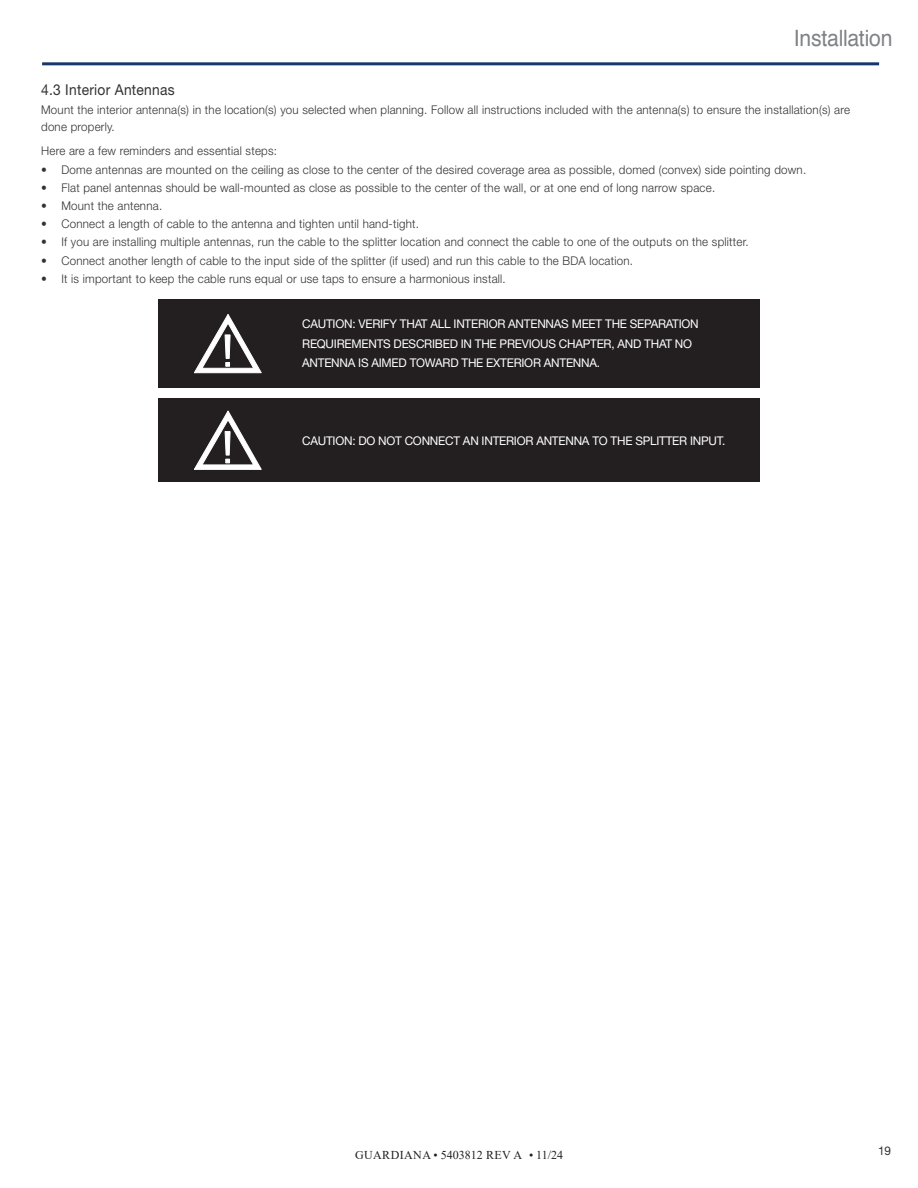
<style>
.page{position:relative;width:918px;height:1188px;background:#fff}
.page>*{position:absolute;margin:0;border:0;box-sizing:border-box;transform-origin:0 0}
.t1{font:22.5px "Helvetica";letter-spacing:-.01em;color:#808285;scale:.94 1}
.sub-chapter{font:15px "Helvetica Neue LT Std";letter-spacing:.02em;color:#333233;scale:.92 1}
.Body_Text_-_Left{font:300 12px/16.5px "Helvetica Neue LT Std";letter-spacing:.02em;color:#333233;scale:.96 1}
.t2{font:12px/19.5px "Helvetica Neue LT Std";letter-spacing:-.02em;color:#fff}
.t3{font:12px "Times New Roman";letter-spacing:.035em;color:#231f20}
.t4{font:12px "Helvetica Neue LT Std";color:#333233}
</style>
<div class="page">
<hr style="left:42px;top:62px;width:837px;height:3px;background:#183668">
<div style="left:159px;top:299px;width:601px;height:89px;background:#231f20"></div>
<svg style="left:194px;top:314px;width:68px;height:59px"></svg>
<div style="left:159px;top:399px;width:601px;height:83px;background:#231f20"></div>
<svg style="left:194px;top:410px;width:68px;height:60px"></svg>
<h1 class="t1" style="left:794px;top:21px;width:106px">Installation</h1>
<p class="sub-chapter" style="left:41px;top:81px;width:147px">4.3 Interior Antennas</p>
<p class="Body_Text_-_Left" style="left:41px;top:101px;width:844px">Mount the interior antenna(s) in the location(s) you selected when planning. Follow all instructions included with the antenna(s) to ensure the installation(s) are done properly.</p>
<p class="Body_Text_-_Left" style="left:41px;top:142px;width:247px">Here are a few reminders and essential steps:</p>
<p class="Body_Text_-_Left" style="left:41px;top:161px;width:798px">• Dome antennas are mounted on the ceiling as close to the center of the desired coverage area as possible, domed (convex) side pointing down.</p>
<p class="Body_Text_-_Left" style="left:41px;top:179px;width:704px">• Flat panel antennas should be wall-mounted as close as possible to the center of the wall, or at one end of long narrow space.</p>
<p class="Body_Text_-_Left" style="left:41px;top:197px;width:128px">• Mount the antenna.</p>
<p class="Body_Text_-_Left" style="left:41px;top:216px;width:395px">• Connect a length of cable to the antenna and tighten until hand-tight.</p>
<p class="Body_Text_-_Left" style="left:41px;top:234px;width:739px">• If you are installing multiple antennas, run the cable to the splitter location and connect the cable to one of the outputs on the splitter.</p>
<p class="Body_Text_-_Left" style="left:41px;top:252px;width:618px">• Connect another length of cable to the input side of the splitter (if used) and run this cable to the BDA location.</p>
<p class="Body_Text_-_Left" style="left:41px;top:270px;width:486px">• It is important to keep the cable runs equal or use taps to ensure a harmonious install.</p>
<p class="t2" style="left:302px;top:314px;width:398px">CAUTION: VERIFY THAT ALL INTERIOR ANTENNAS MEET THE SEPARATION<br>REQUIREMENTS DESCRIBED IN THE PREVIOUS CHAPTER, AND THAT NO<br>ANTENNA IS AIMED TOWARD THE EXTERIOR ANTENNA.</p>
<p class="t2" style="left:302px;top:430px;width:425px">CAUTION: DO NOT CONNECT AN INTERIOR ANTENNA TO THE SPLITTER INPUT.</p>
<p class="t3" style="left:355px;top:1147px;width:210px">GUARDIANA • 5403812 REV A • 11/24</p>
<p class="t4" style="left:878px;top:1143px;width:14px">19</p>
</div>
